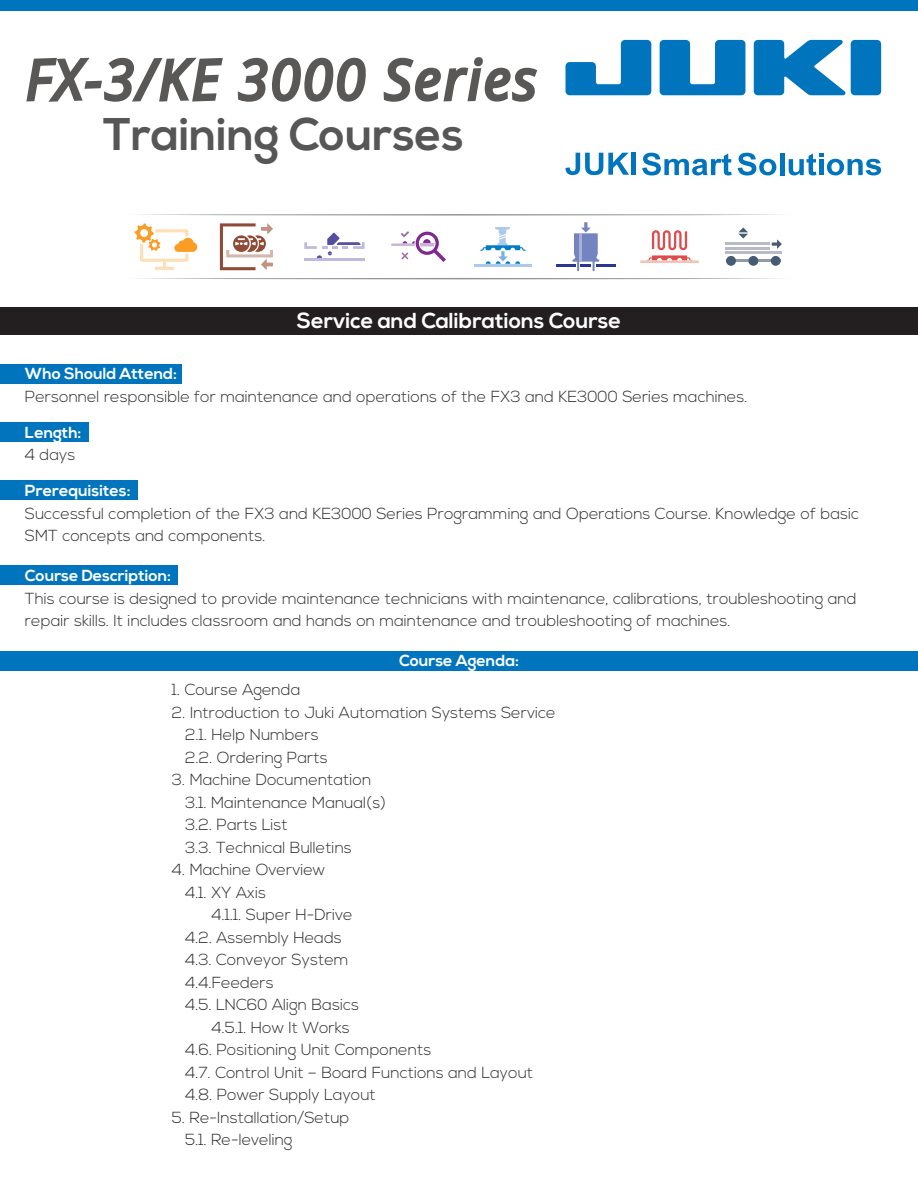
<style>
.page{position:relative;width:918px;height:1188px;background:#fff}
.page>*{position:absolute;margin:0;border:0;box-sizing:border-box;transform-origin:0 0}
.t1{font:italic 55.35px "Noto Sans";color:#595857}
.t2{font:700 45.75px "Nexa";color:#565656}
.t3{font:700 21.6px "Nexa";color:#fff}
.t4{font:300 16.05px/22.5px "Nexa";color:#2d2d2d}
.t5{font:700 16.05px "Nexa";color:#fff}
</style>
<div class="page">
<svg style="left:138px;top:278px;width:642px;height:1px"></svg>
<div style="left:0;top:0;width:918px;height:10px;background:#0075be"></div>
<svg style="left:25px;top:10px;width:856px;height:261px"></svg>
<div style="left:0;top:364px;width:182px;height:19px;background:#0075be"></div>
<div style="left:0;top:651px;width:918px;height:19px;background:#0075be"></div>
<div style="left:0;top:422px;width:89px;height:20px;background:#0075be"></div>
<div style="left:0;top:481px;width:137px;height:19px;background:#0075be"></div>
<div style="left:0;top:307px;width:918px;height:28px;background:#231f20"></div>
<div style="left:0;top:565px;width:177px;height:20px;background:#0075be"></div>
<h1 class="t1" style="left:24px;top:49px;width:513px;rotate:-2deg">FX-3/KE 3000 Series</h1>
<h2 class="t2" style="left:103px;top:108px;width:362px">Training Courses</h2>
<h3 class="t3" style="left:297px;top:308px;width:326px">Service and Calibrations Course</h3>
<p class="t5" style="left:25px;top:365px;width:153px">Who Should Attend:</p>
<p class="t4" style="left:25px;top:386px;width:724px">Personnel responsible for maintenance and operations of the FX3 and KE3000 Series machines.</p>
<p class="t5" style="left:25px;top:423px;width:58px">Length:</p>
<p class="t4" style="left:25px;top:444px;width:52px">4 days</p>
<p class="t5" style="left:25px;top:482px;width:107px">Prerequisites:</p>
<p class="t4" style="left:25px;top:503px;width:836px">Successful completion of the FX3 and KE3000 Series Programming and Operations Course. Knowledge of basic<br>SMT concepts and components.</p>
<p class="t5" style="left:25px;top:566px;width:148px">Course Description:</p>
<p class="t4" style="left:25px;top:588px;width:833px">This course is designed to provide maintenance technicians with maintenance, calibrations, troubleshooting and repair skills. It includes classroom and hands on maintenance and troubleshooting of machines.</p>
<p class="t5" style="left:399px;top:651px;width:121px">Course Agenda:</p>
<p class="t4" style="left:172px;top:679px;width:130px">1. Course Agenda</p>
<p class="t4" style="left:185px;top:702px;width:372px;text-indent:-13px">2. Introduction to Juki Automation Systems Service<br>2.1. Help Numbers<br>2.2. Ordering Parts</p>
<p class="t4" style="left:185px;top:769px;width:202px;text-indent:-13px">3. Machine Documentation<br>3.1. Maintenance Manual(s)<br>3.2. Parts List<br>3.3. Technical Bulletins</p>
<p class="t4" style="left:185px;top:859px;width:142px;text-indent:-13px">4. Machine Overview<br>4.1. XY Axis</p>
<p class="t4" style="left:212px;top:904px;width:143px">4.1.1. Super H-Drive</p>
<p class="t4" style="left:185px;top:927px;width:158px">4.2. Assembly Heads</p>
<p class="t4" style="left:185px;top:949px;width:165px">4.3. Conveyor System</p>
<p class="t4" style="left:185px;top:972px;width:90px">4.4.Feeders</p>
<p class="t4" style="left:185px;top:994px;width:175px">4.5. LNC60 Align Basics</p>
<p class="t4" style="left:212px;top:1017px;width:140px">4.5.1. How It Works</p>
<p class="t4" style="left:185px;top:1039px;width:248px">4.6. Positioning Unit Components</p>
<p class="t4" style="left:185px;top:1061px;width:350px">4.7. Control Unit – Board Functions and Layout</p>
<p class="t4" style="left:185px;top:1084px;width:192px">4.8. Power Supply Layout</p>
<p class="t4" style="left:185px;top:1106px;width:166px;text-indent:-13px">5. Re-Installation/Setup<br>5.1. Re-leveling</p>
</div>
